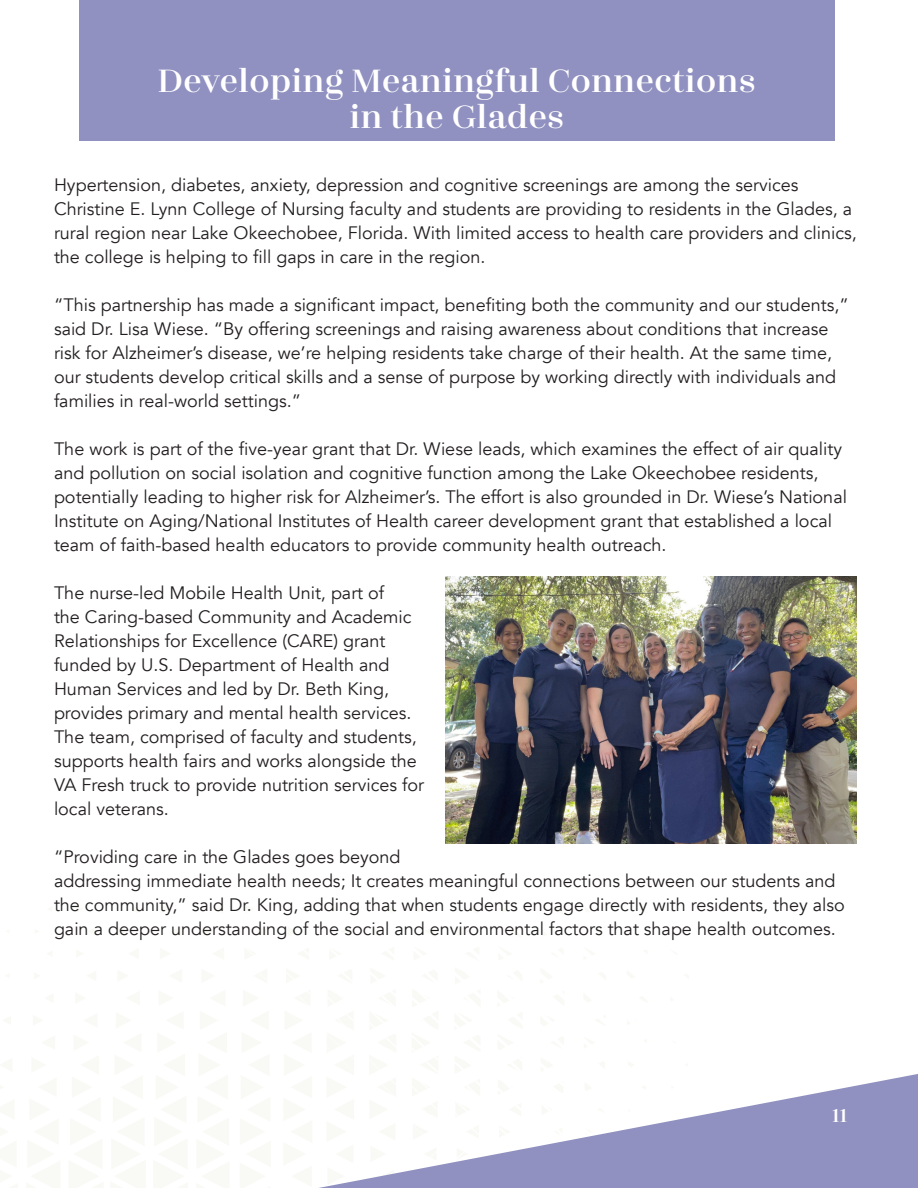
<style>
.page{position:relative;width:918px;height:1188px;background:#fff}
.page>*{position:absolute;margin:0;border:0;box-sizing:border-box;transform-origin:0 0}
.t1{font:600 36px "Zahrah";color:#fff}
.t2{font:600 21px "Zahrah";color:#fff}
.t3{font:18px/24px "Avenir";color:#231f20}
</style>
<div class="page">
<div style="left:79px;top:0;width:756px;height:140px;background:#9091c0"></div>
<svg style="left:319px;top:1074px;width:599px;height:114px"></svg>
<img style="left:446px;top:577px;width:410px;height:266px">
<p class="t1" style="left:158px;top:60px;width:599px">Developing Meaningful Connections</p>
<p class="t1" style="left:349px;top:96px;width:216px">in the Glades</p>
<p class="t3" style="left:54px;top:173px;width:804px">Hypertension, diabetes, anxiety, depression and cognitive screenings are among the services Christine E. Lynn College of Nursing faculty and students are providing to residents in the Glades, a rural region near Lake Okeechobee, Florida. With limited access to health care providers and clinics, the college is helping to fill gaps in care in the region.</p>
<p class="t3" style="left:54px;top:293px;width:796px">“This partnership has made a significant impact, benefiting both the community and our students,” said Dr. Lisa Wiese. “By offering screenings and raising awareness about conditions that increase risk for Alzheimer’s disease, we’re helping residents take charge of their health. At the same time, our students develop critical skills and a sense of purpose by working directly with individuals and families in real-world settings.”</p>
<p class="t3" style="left:54px;top:437px;width:794px">The work is part of the five-year grant that Dr. Wiese leads, which examines the effect of air quality and pollution on social isolation and cognitive function among the Lake Okeechobee residents, potentially leading to higher risk for Alzheimer’s. The effort is also grounded in Dr. Wiese’s National Institute on Aging/National Institutes of Health career development grant that established a local team of faith-based health educators to provide community health outreach.</p>
<p class="t3" style="left:54px;top:581px;width:372px">The nurse-led Mobile Health Unit, part of<br>the Caring-based Community and Academic Relationships for Excellence (CARE) grant funded by U.S. Department of Health and Human Services and led by Dr. Beth King, provides primary and mental health services.<br>The team, comprised of faculty and students, supports health fairs and works alongside the VA Fresh truck to provide nutrition services for local veterans.</p>
<p class="t3" style="left:54px;top:845px;width:792px">“Providing care in the Glades goes beyond<br>addressing immediate health needs; It creates meaningful connections between our students and the community,” said Dr. King, adding that when students engage directly with residents, they also gain a deeper understanding of the social and environmental factors that shape health outcomes.</p>
<p class="t2" style="left:832px;top:1103px;width:16px">11</p>
</div>
